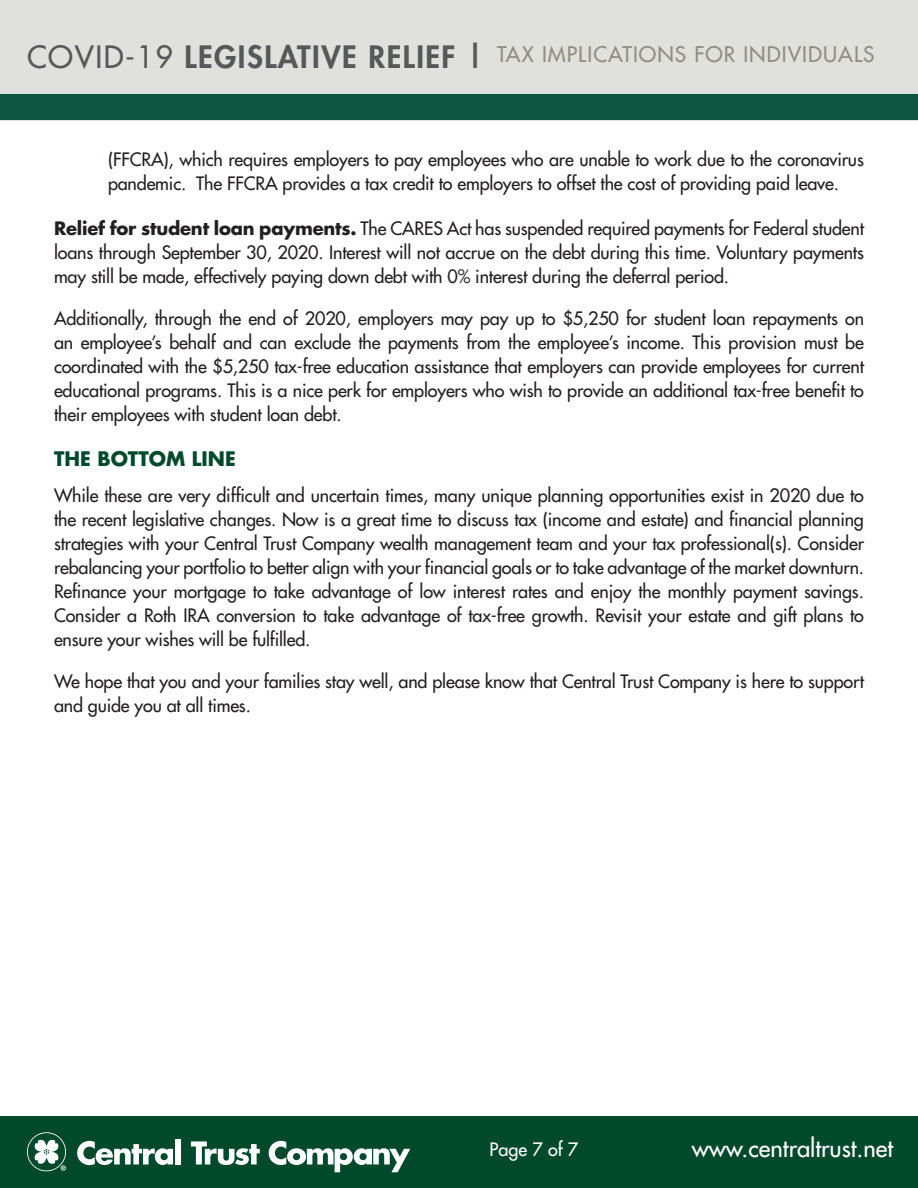
<style>
.page{position:relative;width:918px;height:1188px;background:#fff}
.page>*{position:absolute;margin:0;border:0;box-sizing:border-box;transform-origin:0 0}
.t1{font:23.85px "Futura";color:#fff}
.t2{font:21px "Futura";letter-spacing:.05em;color:#8f8e81}
.t3{font:700 19.5px "Futura";color:#00492b}
.t4{font:18px/24px "Futura";letter-spacing:-.01em;color:#231f20;text-align:justify}
.t5{font:18px "Futura";color:#fff}
.s1{font-size:30px;color:#57585a}
.s2{font-weight:800;font-size:30px;color:#57585a}
.s3{font-weight:700}
</style>
<div class="page">
<div style="left:0;top:0;width:918px;height:120px;background:#e0e0dc"></div>
<div style="left:0;top:94px;width:918px;height:26px;background:#0d5540"></div>
<div style="left:0;top:1117px;width:918px;height:71px;background:#00492b"></div>
<svg style="left:77px;top:1141px;width:96px;height:24px"></svg>
<div style="left:175px;top:1139px;width:6px;height:25px;background:#fff"></div>
<svg style="left:191px;top:1141px;width:69px;height:24px"></svg>
<svg style="left:269px;top:1141px;width:141px;height:31px"></svg>
<svg style="left:27px;top:1132px;width:39px;height:39px"></svg>
<p class="t2" style="left:27px;top:41px;width:849px"><span class="s1">COVID-19</span> <span class="s2">LEGISLATIVE RELIEF |</span> TAX IMPLICATIONS FOR INDIVIDUALS</p>
<p class="t4" style="left:108px;top:147px;width:757px">(FFCRA), which requires employers to pay employees who are unable to work due to the coronavirus pandemic. The FFCRA provides a tax credit to employers to offset the cost of providing paid leave.</p>
<p class="t4" style="left:54px;top:216px;width:812px"><span class="s3">Relief for student loan payments.</span> The CARES Act has suspended required payments for Federal student loans through September 30, 2020. Interest will not accrue on the debt during this time. Voluntary payments may still be made, effectively paying down debt with 0% interest during the deferral period.</p>
<p class="t4" style="left:54px;top:306px;width:812px">Additionally, through the end of 2020, employers may pay up to $5,250 for student loan repayments on an employee’s behalf and can exclude the payments from the employee’s income. This provision must be coordinated with the $5,250 tax-free education assistance that employers can provide employees for current educational programs. This is a nice perk for employers who wish to provide an additional tax-free benefit to their employees with student loan debt.</p>
<p class="t3" style="left:54px;top:445px;width:183px">THE BOTTOM LINE</p>
<p class="t4" style="left:54px;top:483px;width:812px">While these are very difficult and uncertain times, many unique planning opportunities exist in 2020 due to the recent legislative changes. Now is a great time to discuss tax (income and estate) and financial planning strategies with your Central Trust Company wealth management team and your tax professional(s). Consider rebalancing your portfolio to better align with your financial goals or to take advantage of the market downturn.<br>Refinance your mortgage to take advantage of low interest rates and enjoy the monthly payment savings.<br>Consider a Roth IRA conversion to take advantage of tax-free growth. Revisit your estate and gift plans to ensure your wishes will be fulfilled.</p>
<p class="t4" style="left:54px;top:669px;width:812px">We hope that you and your families stay well, and please know that Central Trust Company is here to support and guide you at all times.</p>
<p class="t5" style="left:490px;top:1138px;width:90px">Page 7 of 7</p>
<h1 class="t1" style="left:692px;top:1133px;width:203px">www.centraltrust.net</h1>
</div>
